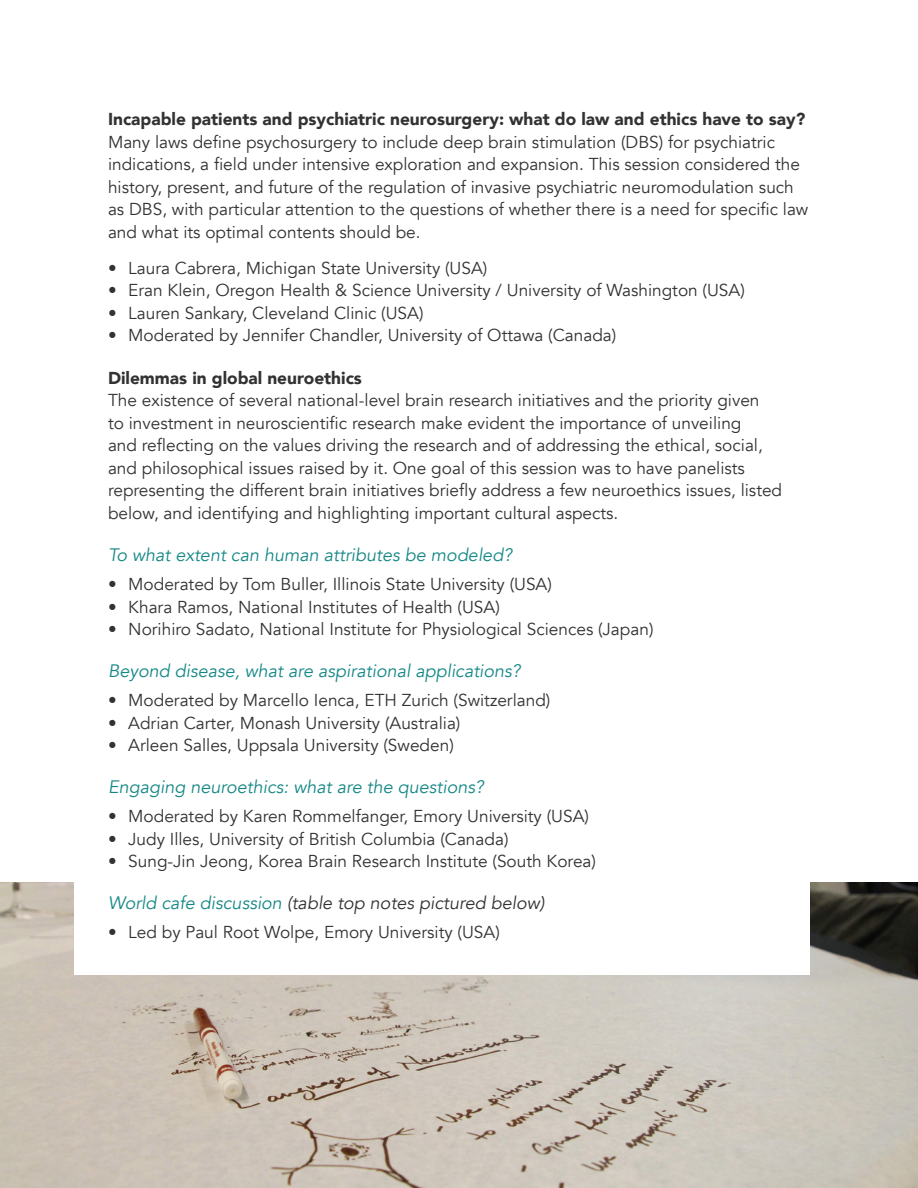
<style>
.page{position:relative;width:918px;height:1188px;background:#fff}
.page>*{position:absolute;margin:0;border:0;box-sizing:border-box;transform-origin:0 0}
.t1{font:italic 18px "Avenir";color:#158886}
.t2{font:italic 18px "Avenir";color:#333233}
.t3{font:17.25px/22.5px "Avenir";color:#333233}
.t4{font:900 17.25px "Avenir";color:#333233}
.s1{color:#158886}
</style>
<div class="page">
<img style="left:0;top:882px;width:918px;height:306px">
<div style="left:74px;top:844px;width:736px;height:131px;background:#fff"></div>
<p class="t4" style="left:108px;top:104px;width:699px">Incapable patients and psychiatric neurosurgery: what do law and ethics have to say?</p>
<p class="t3" style="left:108px;top:131px;width:702px">Many laws define psychosurgery to include deep brain stimulation (DBS) for psychiatric indications, a field under intensive exploration and expansion. This session considered the history, present, and future of the regulation of invasive psychiatric neuromodulation such as DBS, with particular attention to the questions of whether there is a need for specific law and what its optimal contents should be.</p>
<p class="t3" style="left:108px;top:257px;width:381px">• Laura Cabrera, Michigan State University (USA)</p>
<p class="t3" style="left:108px;top:279px;width:638px">• Eran Klein, Oregon Health &amp; Science University / University of Washington (USA)</p>
<p class="t3" style="left:108px;top:302px;width:317px">• Lauren Sankary, Cleveland Clinic (USA)</p>
<p class="t3" style="left:108px;top:324px;width:510px">• Moderated by Jennifer Chandler, University of Ottawa (Canada)</p>
<p class="t4" style="left:108px;top:363px;width:255px">Dilemmas in global neuroethics</p>
<p class="t3" style="left:108px;top:390px;width:676px">The existence of several national-level brain research initiatives and the priority given<br>to investment in neuroscientific research make evident the importance of unveiling<br>and reflecting on the values driving the research and of addressing the ethical, social, and philosophical issues raised by it. One goal of this session was to have panelists representing the different brain initiatives briefly address a few neuroethics issues, listed below, and identifying and highlighting important cultural aspects.</p>
<p class="t1" style="left:108px;top:544px;width:406px">To what extent can human attributes be modeled?</p>
<p class="t3" style="left:108px;top:573px;width:445px">• Moderated by Tom Buller, Illinois State University (USA)</p>
<p class="t3" style="left:108px;top:596px;width:393px">• Khara Ramos, National Institutes of Health (USA)</p>
<p class="t3" style="left:108px;top:618px;width:547px">• Norihiro Sadato, National Institute for Physiological Sciences (Japan)</p>
<p class="t1" style="left:108px;top:660px;width:414px">Beyond disease, what are aspirational applications?</p>
<p class="t3" style="left:108px;top:689px;width:444px">• Moderated by Marcello Ienca, ETH Zurich (Switzerland)</p>
<p class="t3" style="left:108px;top:712px;width:354px">• Adrian Carter, Monash University (Australia)</p>
<p class="t3" style="left:108px;top:734px;width:347px">• Arleen Salles, Uppsala University (Sweden)</p>
<p class="t1" style="left:108px;top:776px;width:377px">Engaging neuroethics: what are the questions?</p>
<p class="t3" style="left:108px;top:805px;width:482px">• Moderated by Karen Rommelfanger, Emory University (USA)</p>
<p class="t3" style="left:108px;top:828px;width:402px">• Judy Illes, University of British Columbia (Canada)</p>
<p class="t3" style="left:108px;top:850px;width:490px">• Sung-Jin Jeong, Korea Brain Research Institute (South Korea)</p>
<p class="t2" style="left:108px;top:892px;width:438px"><span class="s1">World cafe discussion</span> (table top notes pictured below)</p>
<p class="t3" style="left:108px;top:922px;width:393px">• Led by Paul Root Wolpe, Emory University (USA)</p>
</div>
